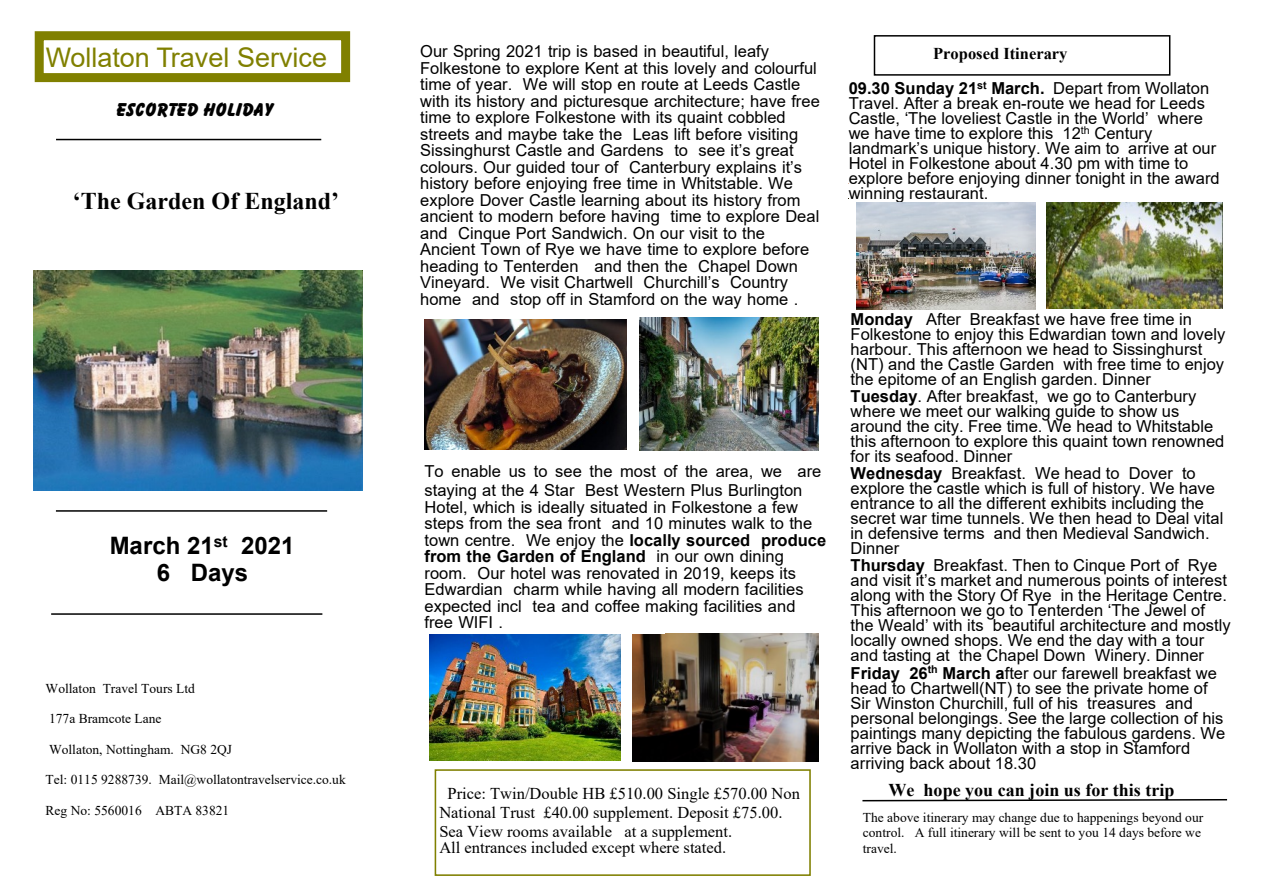
<style>
.page{position:relative;width:1263px;height:893px;background:#fff}
.page>*{position:absolute;margin:0;border:0;box-sizing:border-box;transform-origin:0 0}
.t1{font:27px "Arial";color:#808000}
.t2{font:700 24px "Times New Roman";color:#000}
.t3{font:700 24px/27px "Arial";color:#000;text-align:center}
.t4{font:700 18px "Times New Roman";color:#000}
.t5{font:18px "Balloonist SF Bold";color:#000}
.t6{font:16.5px/15px "Arial";color:#000}
.t7{font:16.5px/18.9px "Times New Roman";color:#000}
.t8{font:700 16.5px "Times New Roman";color:#000}
.t9{font:13.5px/15.5px "Times New Roman";color:#000}
.s1{font-weight:700}
</style>
<div class="page">
<div style="left:35px;top:31px;width:315px;height:51px;border:9px solid #808000"></div>
<svg style="left:56px;top:138px;width:266px;height:3px"></svg>
<hr style="left:56px;top:510px;width:271px;height:2px;background:#000">
<hr style="left:51px;top:613px;width:271px;height:2px;background:#000">
<div style="left:874px;top:35px;width:296px;height:41px;border:2px solid #000"></div>
<svg style="left:862px;top:799px;width:366px;height:3px"></svg>
<div style="left:435px;top:769px;width:376px;height:107px;border:2px solid #808000"></div>
<img style="left:640px;top:317px;width:178px;height:134px">
<img style="left:425px;top:320px;width:202px;height:130px">
<img style="left:430px;top:634px;width:190px;height:127px">
<img style="left:632px;top:634px;width:186px;height:128px">
<img style="left:1047px;top:203px;width:175px;height:105px">
<img style="left:33px;top:271px;width:330px;height:219px">
<img style="left:856px;top:203px;width:179px;height:107px">
<h1 class="t1" style="left:46px;top:39px;width:283px">Wollaton Travel Service</h1>
<p class="t5" style="left:115px;top:98px;width:158px">ESCORTED HOLIDAY</p>
<h2 class="t2" style="left:73px;top:184px;width:268px">‘The Garden Of England’</h2>
<h2 class="t3" style="left:110px;top:533px;width:186px">March 21<sup>st</sup> 2021<br>6 Days</h2>
<p class="t9" style="left:46px;top:680px;width:151px">Wollaton Travel Tours Ltd</p>
<p class="t9" style="left:49px;top:711px;width:114px">177a Bramcote Lane</p>
<p class="t9" style="left:49px;top:741px;width:185px">Wollaton, Nottingham. NG8 2QJ</p>
<p class="t9" style="left:46px;top:772px;width:302px">Tel: 0115 9288739. Mail@wollatontravelservice.co.uk</p>
<p class="t9" style="left:46px;top:802px;width:185px">Reg No: 5560016 ABTA 83821</p>
<p class="t6" style="left:420px;top:43px;width:401px;line-height:16.5px">Our Spring 2021 trip is based in beautiful, leafy Folkestone to explore Kent at this lovely and colourful time of year. We will stop en route at Leeds Castle with its history and picturesque architecture; have free time to explore Folkestone with its quaint cobbled streets and maybe take the Leas lift before visiting Sissinghurst Castle and Gardens to see it’s great colours. Our guided tour of Canterbury explains it’s history before enjoying free time in Whitstable. We explore Dover Castle learning about its history from ancient to modern before having time to explore Deal and Cinque Port Sandwich. On our visit to the Ancient Town of Rye we have time to explore before heading to Tenterden and then the Chapel Down Vineyard. We visit Chartwell Churchill’s Country home and stop off in Stamford on the way home .</p>
<p class="t6" style="left:425px;top:462px;width:398px;line-height:18.9px">To enable us to see the most of the area, we are staying at the 4 Star Best Western Plus Burlington</p>
<p class="t6" style="left:425px;top:499px;width:403px;line-height:16.5px">Hotel, which is ideally situated in Folkestone a few steps from the sea front and 10 minutes walk to the town centre. We enjoy the <span class="s1">locally sourced produce from the Garden of England</span> in our own dining room. Our hotel was renovated in 2019, keeps its Edwardian charm while having all modern facilities expected incl tea and coffee making facilities and free WIFI .</p>
<p class="t8" style="left:933px;top:42px;width:136px">Proposed Itinerary</p>
<p class="t6" style="left:849px;top:81px;width:373px"><span class="s1">09.30 Sunday 21</span><sup>st</sup> <span class="s1">March.</span> Depart from Wollaton Travel. After a break en-route we head for Leeds Castle, ‘The loveliest Castle in the World’ where we have time to explore this 12<sup>th</sup> Century landmark’s unique history. We aim to arrive at our Hotel in Folkestone about 4.30 pm with time to explore before enjoying dinner tonight in the award winning restaurant.</p>
<p class="t6" style="left:851px;top:311px;width:376px"><span class="s1">Monday</span> After Breakfast we have free time in Folkestone to enjoy this Edwardian town and lovely harbour. This afternoon we head to Sissinghurst (NT) and the Castle Garden with free time to enjoy the epitome of an English garden. Dinner</p>
<p class="t6" style="left:851px;top:389px;width:375px"><span class="s1">Tuesday</span>. After breakfast, we go to Canterbury where we meet our walking guide to show us around the city. Free time. We head to Whitstable this afternoon to explore this quaint town renowned for its seafood. Dinner</p>
<p class="t6" style="left:851px;top:466px;width:374px"><span class="s1">Wednesday</span> Breakfast. We head to Dover to explore the castle which is full of history. We have entrance to all the different exhibits including the secret war time tunnels. We then head to Deal vital in defensive terms and then Medieval Sandwich.<br>Dinner</p>
<p class="t6" style="left:851px;top:558px;width:381px"><span class="s1">Thursday</span> Breakfast. Then to Cinque Port of Rye and visit it’s market and numerous points of interest along with the Story Of Rye in the Heritage Centre.<br>This afternoon we go to Tenterden ‘The Jewel of the Weald’ with its beautiful architecture and mostly locally owned shops. We end the day with a tour and tasting at the Chapel Down Winery. Dinner</p>
<p class="t6" style="left:851px;top:665px;width:376px"><span class="s1">Friday 26</span><sup>th</sup> <span class="s1">March a</span>fter our farewell breakfast we head to Chartwell(NT) to see the private home of Sir Winston Churchill, full of his treasures and personal belongings. See the large collection of his paintings many depicting the fabulous gardens. We arrive back in Wollaton with a stop in Stamford arriving back about 18.30</p>
<p class="t7" style="left:448px;top:783px;width:354px">Price: Twin/Double HB £510.00 Single £570.00 Non</p>
<p class="t4" style="left:889px;top:777px;width:287px">We hope you can join us for this trip</p>
<p class="t7" style="left:439px;top:802px;width:345px">National Trust £40.00 supplement. Deposit £75.00.<br>Sea View rooms available at a supplement.</p>
<p class="t7" style="left:439px;top:838px;width:288px">All entrances included except where stated.</p>
<p class="t9" style="left:863px;top:809px;width:342px">The above itinerary may change due to happenings beyond our control. A full itinerary will be sent to you 14 days before we travel.</p>
</div>
